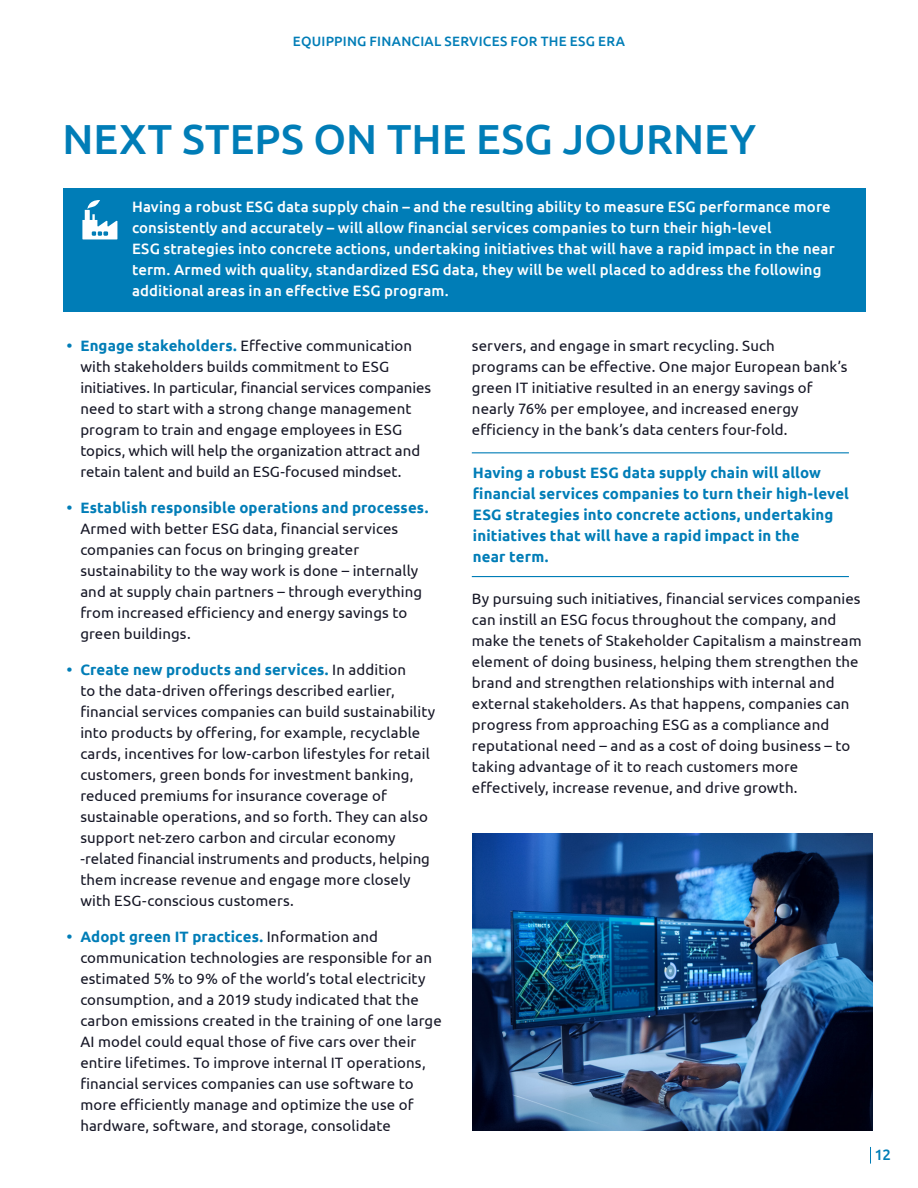
<style>
.page{position:relative;width:918px;height:1188px;background:#fff}
.page>*{position:absolute;margin:0;border:0;box-sizing:border-box;transform-origin:0 0}
.t1{font:500 42px "Ubuntu";color:#007db7}
.t2{font:15px/21px "Ubuntu";letter-spacing:.005em;color:#151625}
.t3{font:500 15px/21px "Ubuntu";letter-spacing:.005em;color:#fff}
.t4{font:700 15px/21px "Ubuntu";letter-spacing:.01em;color:#007db7}
.t5{font:500 15px "Ubuntu";color:#007db7}
.t6{font:500 13.5px "Ubuntu";letter-spacing:.02em;color:#007db7}
.s1{font-weight:700;color:#007db7}
</style>
<div class="page">
<div style="left:63px;top:188px;width:803px;height:124px;background:#007db7"></div>
<svg style="left:82px;top:200px;width:35px;height:39px"></svg>
<hr style="left:472px;top:452px;width:377px;height:1px;background:#007db7">
<hr style="left:472px;top:576px;width:377px;height:1px;background:#007db7">
<img style="left:472px;top:834px;width:400px;height:297px">
<svg style="left:870px;top:1147px;width:1px;height:17px"></svg>
<p class="t6" style="left:293px;top:33px;width:334px">EQUIPPING FINANCIAL SERVICES FOR THE ESG ERA</p>
<h1 class="t1" style="left:63px;top:113px;width:695px">NEXT STEPS ON THE ESG JOURNEY</h1>
<p class="t3" style="left:132px;top:195px;width:704px">Having a robust ESG data supply chain – and the resulting ability to measure ESG performance more consistently and accurately – will allow financial services companies to turn their high-level<br>ESG strategies into concrete actions, undertaking initiatives that will have a rapid impact in the near term. Armed with quality, standardized ESG data, they will be well placed to address the following additional areas in an effective ESG program.</p>
<p class="t2" style="left:80px;top:335px;width:352px;text-indent:-14px"><span class="s1">• Engage stakeholders.</span> Effective communication with stakeholders builds commitment to ESG initiatives. In particular, financial services companies need to start with a strong change management program to train and engage employees in ESG topics, which will help the organization attract and retain talent and build an ESG-focused mindset.</p>
<p class="t4" style="left:67px;top:497px;width:363px">• Establish responsible operations and processes.</p>
<p class="t2" style="left:80px;top:518px;width:343px">Armed with better ESG data, financial services companies can focus on bringing greater sustainability to the way work is done – internally and at supply chain partners – through everything from increased efficiency and energy savings to green buildings.</p>
<p class="t2" style="left:80px;top:659px;width:357px;text-indent:-14px"><span class="s1">• Create new products and services.</span> In addition<br>to the data-driven offerings described earlier, financial services companies can build sustainability into products by offering, for example, recyclable cards, incentives for low-carbon lifestyles for retail customers, green bonds for investment banking, reduced premiums for insurance coverage of sustainable operations, and so forth. They can also support net-zero carbon and circular economy -related financial instruments and products, helping them increase revenue and engage more closely with ESG-conscious customers.</p>
<p class="t2" style="left:80px;top:926px;width:363px;text-indent:-13px"><span class="s1">• Adopt green IT practices.</span> Information and communication technologies are responsible for an estimated 5% to 9% of the world’s total electricity consumption, and a 2019 study indicated that the carbon emissions created in the training of one large AI model could equal those of five cars over their entire lifetimes. To improve internal IT operations, financial services companies can use software to more efficiently manage and optimize the use of hardware, software, and storage, consolidate</p>
<p class="t2" style="left:472px;top:335px;width:377px">servers, and engage in smart recycling. Such<br>programs can be effective. One major European bank’s green IT initiative resulted in an energy savings of nearly 76% per employee, and increased energy efficiency in the bank’s data centers four-fold.</p>
<p class="t4" style="left:473px;top:462px;width:377px">Having a robust ESG data supply chain will allow financial services companies to turn their high-level ESG strategies into concrete actions, undertaking initiatives that will have a rapid impact in the<br>near term.</p>
<p class="t2" style="left:472px;top:588px;width:391px">By pursuing such initiatives, financial services companies can instill an ESG focus throughout the company, and make the tenets of Stakeholder Capitalism a mainstream element of doing business, helping them strengthen the brand and strengthen relationships with internal and external stakeholders. As that happens, companies can progress from approaching ESG as a compliance and reputational need – and as a cost of doing business – to taking advantage of it to reach customers more effectively, increase revenue, and drive growth.</p>
<p class="t5" style="left:875px;top:1145px;width:18px">12</p>
</div>
